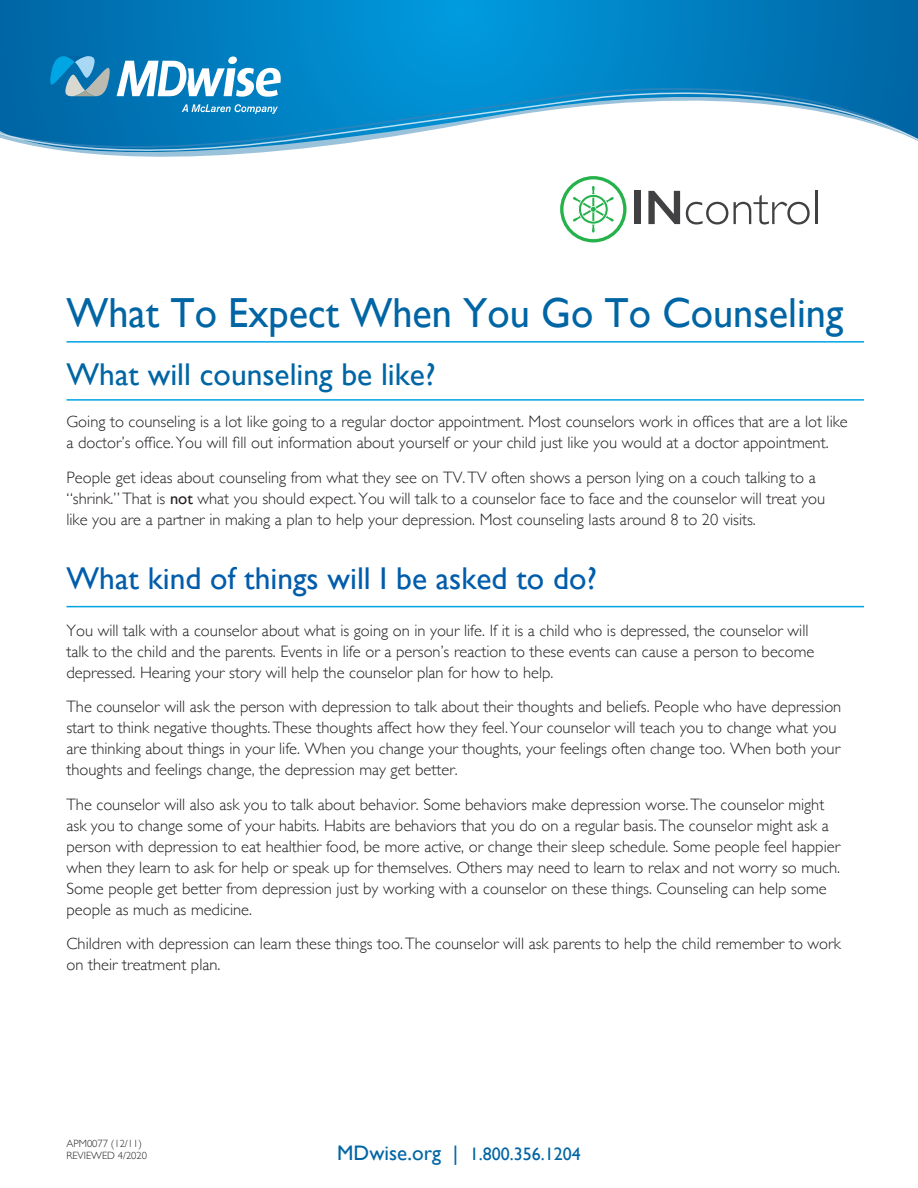
<style>
.page{position:relative;width:918px;height:1188px;background:#fff}
.page>*{position:absolute;margin:0;border:0;box-sizing:border-box;transform-origin:0 0}
.t1{font:42px "Gill Sans";color:#0065a4;scale:.96 1}
.t2{font:31.5px "Gill Sans";color:#015dab}
.t3{font:31.5px "Gill Sans";color:#0065a4}
.t4{font:18px "Gill Sans";color:#0065a4}
.t5{font:300 16.5px/21px "Gill Sans";color:#231f20}
.t6{font:300 10.5px "Gill Sans";color:#231f20}
.s1{font-weight:400}
.s2{font-size:21px}
</style>
<div class="page">
<hr style="left:67px;top:341px;width:797px;height:2px;background:#00a4e4">
<hr style="left:67px;top:399px;width:797px;height:2px;background:#00a4e4">
<hr style="left:67px;top:606px;width:797px;height:1px;background:#00a4e4">
<svg style="left:0;top:0;width:918px;height:157px;background:#0e86c4"></svg>
<svg style="left:0;top:85px;width:918px;height:6px;background:#027fc0"></svg>
<svg style="left:0;top:91px;width:918px;height:61px"></svg>
<svg style="left:182px;top:104px;width:96px;height:10px"></svg>
<svg style="left:50px;top:56px;width:231px;height:41px"></svg>
<div style="left:635px;top:191px;width:6px;height:33px;background:#414042"></div>
<svg style="left:648px;top:191px;width:32px;height:33px"></svg>
<svg style="left:686px;top:202px;width:42px;height:23px"></svg>
<svg style="left:734px;top:195px;width:76px;height:30px"></svg>
<hr style="left:815px;top:191px;width:3px;height:33px;background:#414042">
<svg style="left:560px;top:176px;width:67px;height:66px"></svg>
<p class="t1" style="left:66px;top:288px;width:811px">What To Expect When You Go To Counseling</p>
<p class="t3" style="left:66px;top:356px;width:371px">What will counseling be like?</p>
<p class="t5" style="left:66px;top:411px;width:783px">Going to counseling is a lot like going to a regular doctor appointment. Most counselors work in offices that are a lot like a doctor’s office. You will fill out information about yourself or your child just like you would at a doctor appointment.</p>
<p class="t5" style="left:66px;top:466px;width:760px">People get ideas about counseling from what they see on TV. TV often shows a person lying on a couch talking to a “shrink.” That is <span class="s1">not</span> what you should expect. You will talk to a counselor face to face and the counselor will treat you like you are a partner in making a plan to help your depression. Most counseling lasts around 8 to 20 visits.</p>
<p class="t2" style="left:66px;top:560px;width:532px">What kind of things will I be asked to do?</p>
<p class="t5" style="left:66px;top:619px;width:749px">You will talk with a counselor about what is going on in your life. If it is a child who is depressed, the counselor will talk to the child and the parents. Events in life or a person’s reaction to these events can cause a person to become depressed. Hearing your story will help the counselor plan for how to help.</p>
<p class="t5" style="left:66px;top:696px;width:776px">The counselor will ask the person with depression to talk about their thoughts and beliefs. People who have depression start to think negative thoughts. These thoughts affect how they feel. Your counselor will teach you to change what you are thinking about things in your life. When you change your thoughts, your feelings often change too. When both your thoughts and feelings change, the depression may get better.</p>
<p class="t5" style="left:66px;top:793px;width:775px">The counselor will also ask you to talk about behavior. Some behaviors make depression worse. The counselor might ask you to change some of your habits. Habits are behaviors that you do on a regular basis. The counselor might ask a person with depression to eat healthier food, be more active, or change their sleep schedule. Some people feel happier when they learn to ask for help or speak up for themselves. Others may need to learn to relax and not worry so much.<br>Some people get better from depression just by working with a counselor on these things. Counseling can help some people as much as medicine.</p>
<p class="t5" style="left:66px;top:933px;width:776px">Children with depression can learn these things too. The counselor will ask parents to help the child remember to work on their treatment plan.</p>
<p class="t6" style="left:66px;top:1136px;width:77px">APM0077 (12/11)</p>
<p class="t6" style="left:66px;top:1148px;width:82px">REVIEWED 4/2020</p>
<p class="t4" style="left:337px;top:1144px;width:245px"><span class="s2">MDwise.org |</span> 1.800.356.1204</p>
</div>
